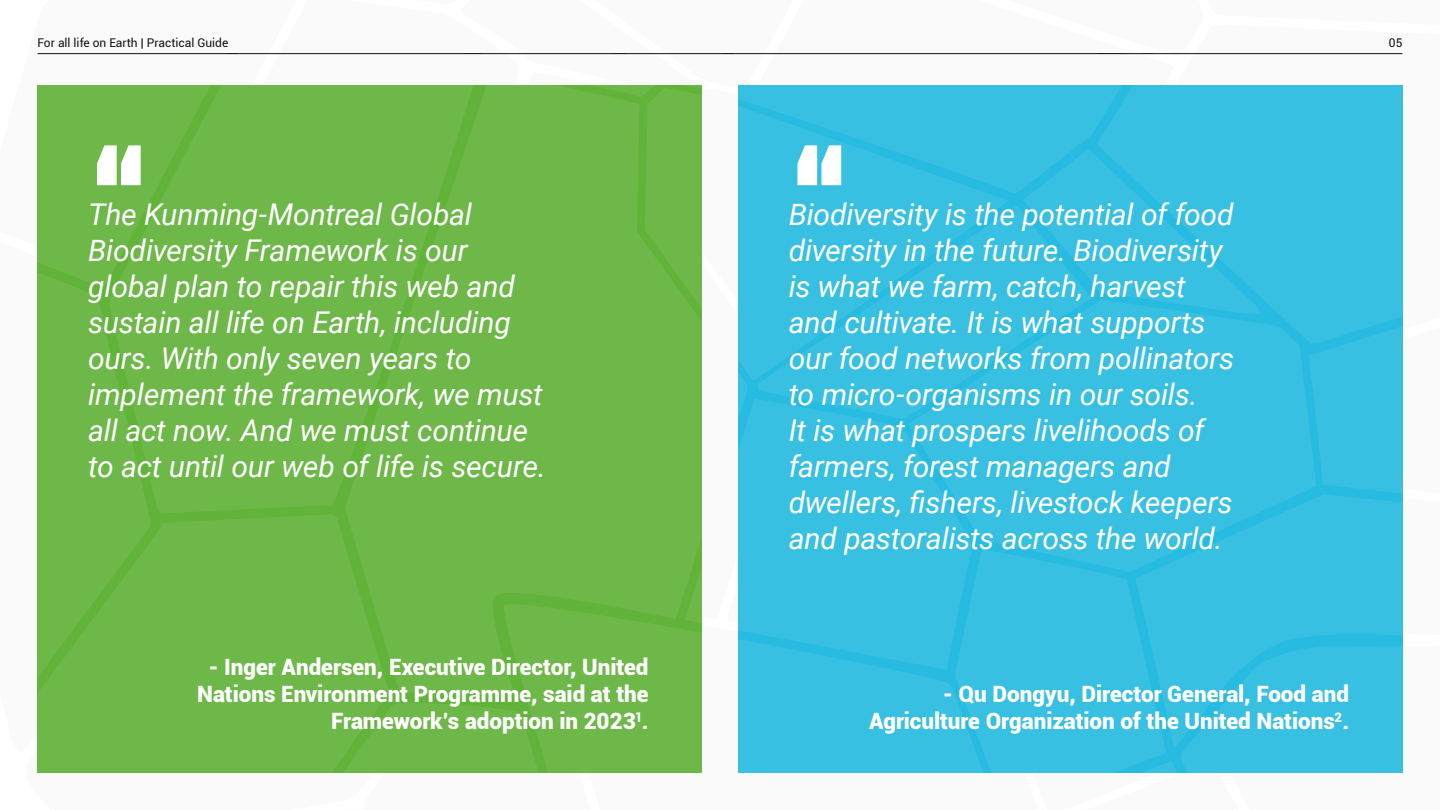
<style>
.page{position:relative;width:1440px;height:810px;background:#fff}
.page>*{position:absolute;margin:0;border:0;box-sizing:border-box;transform-origin:0 0}
.t1{font:900 150px "Roboto";color:#fff}
.t2{font:italic 30px/36px "Roboto";letter-spacing:-.01em;color:#fff}
.t3{font:900 22.5px/27px "Roboto";color:#fff;text-align:right}
.t4{font:12px "Roboto";color:#000}
</style>
<div class="page">
<svg style="left:37px;top:53px;width:72px;height:182px;fill:#6db848"></svg>
<div style="left:390px;top:702px;width:110px;height:71px;background:#6db848"></div>
<div style="left:37px;top:514px;width:353px;height:259px;background:#6db848"></div>
<svg style="left:500px;top:670px;width:357px;height:103px;background:#64c094"></svg>
<div style="left:109px;top:53px;width:236px;height:461px;background:#6db848"></div>
<div style="left:972px;top:572px;width:164px;height:71px;background:#38c0e3"></div>
<div style="left:345px;top:97px;width:403px;height:598px;background:#6db848"></div>
<div style="left:1134px;top:97px;width:269px;height:203px;background:#38c0e3"></div>
<svg style="left:37px;top:235px;width:114px;height:518px;background:#6bb746"></svg>
<svg style="left:685px;top:399px;width:287px;height:271px;fill:#38c0e3"></svg>
<svg style="left:1009px;top:97px;width:125px;height:97px;background:#36bfe2"></svg>
<svg style="left:1308px;top:290px;width:95px;height:205px;background:#36bfe2"></svg>
<svg style="left:1023px;top:149px;width:279px;height:151px;background:#36bfe2"></svg>
<svg style="left:211px;top:53px;width:1192px;height:44px"></svg>
<div style="left:857px;top:643px;width:546px;height:130px;background:#38c0e3"></div>
<svg style="left:645px;top:88px;width:364px;height:293px;fill:#38c0e3"></svg>
<svg style="left:758px;top:205px;width:333px;height:214px;background:#36bfe2"></svg>
<div style="left:908px;top:300px;width:408px;height:272px;background:#38c0e3"></div>
<svg style="left:1136px;top:495px;width:267px;height:253px;background:#36bfe2"></svg>
<p class="t4" style="left:38px;top:34px;width:192px">For all life on Earth | Practical Guide</p>
<p class="t4" style="left:1389px;top:34px;width:15px">05</p>
<h1 class="t1" style="left:88px;top:92px;width:69px">“</h1>
<h1 class="t1" style="left:789px;top:92px;width:69px">“</h1>
<p class="t2" style="left:88px;top:195px;width:459px">The Kunming-Montreal Global<br>Biodiversity Framework is our global plan to repair this web and sustain all life on Earth, including ours. With only seven years to implement the framework, we must all act now. And we must continue to act until our web of life is secure.</p>
<p class="t2" style="left:789px;top:195px;width:447px">Biodiversity is the potential of food diversity in the future. Biodiversity is what we farm, catch, harvest and cultivate. It is what supports our food networks from pollinators to micro-organisms in our soils.<br>It is what prospers livelihoods of farmers, forest managers and dwellers, fishers, livestock keepers and pastoralists across the world.</p>
<p class="t3" style="left:197px;top:653px;width:453px">- Inger Andersen, Executive Director, United<br>Nations Environment Programme, said at the<br>Framework’s adoption in 2023<sup>1</sup>.</p>
<p class="t3" style="left:869px;top:680px;width:481px">- Qu Dongyu, Director General, Food and<br>Agriculture Organization of the United Nations<sup>2</sup>.</p>
</div>
